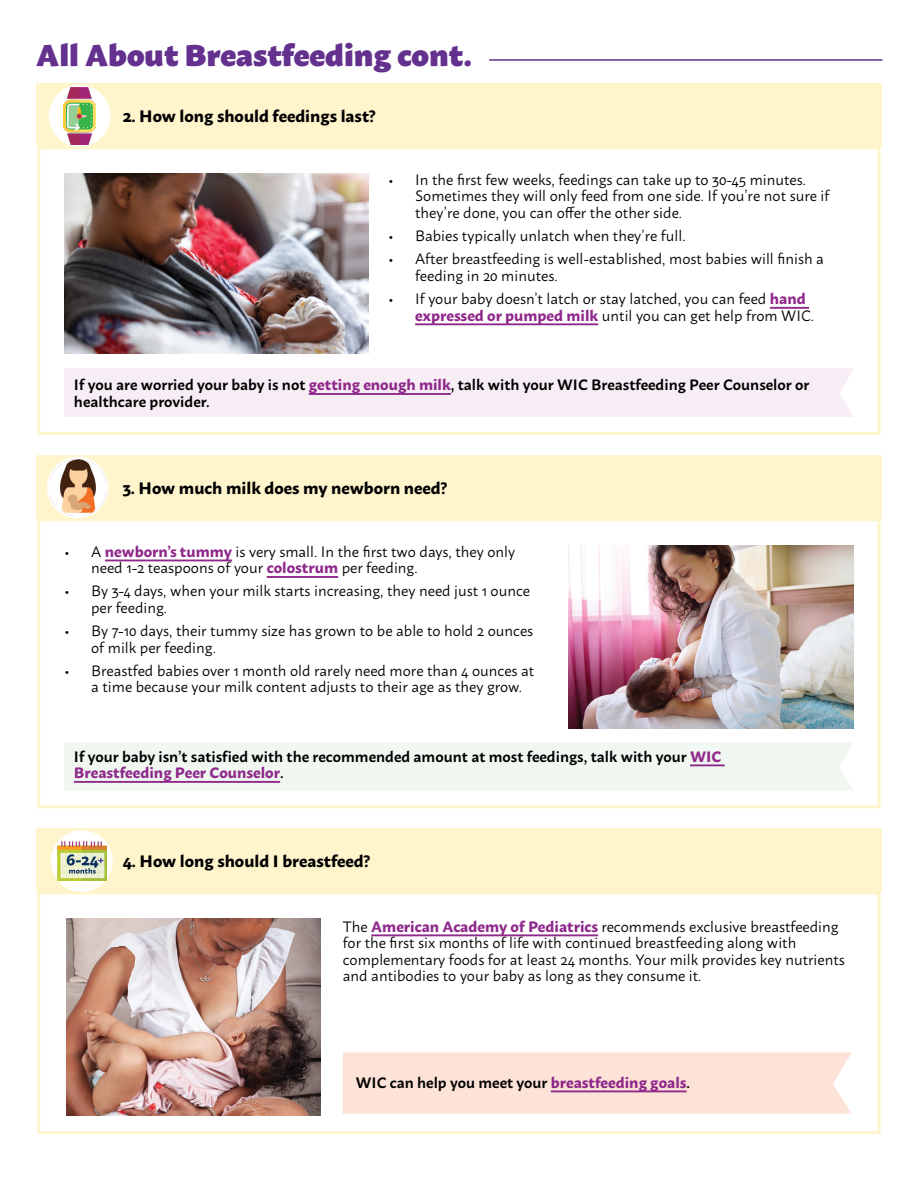
<style>
.page{position:relative;width:918px;height:1188px;background:#fff}
.page>*{position:absolute;margin:0;border:0;box-sizing:border-box;transform-origin:0 0}
.t1{font:900 30px "Macho";color:#64318f}
.t2{font:700 16.5px "Macho";color:#000}
.t3{font:15px/16.5px "Macho";color:#000}
.t4{font:600 15px/16.5px "Macho";color:#000}
.s1{font-weight:700;color:#8f298b}
</style>
<div class="page">
<hr style="left:489px;top:59px;width:393px;height:2px;background:#64318f">
<div style="left:37px;top:892px;width:844px;height:242px;border:3px solid #fff5cd"></div>
<div style="left:36px;top:829px;width:846px;height:63px;background:#fff5cd"></div>
<hr style="left:371px;top:934px;width:227px;height:2px;background:#8f298b">
<img style="left:66px;top:919px;width:254px;height:197px">
<div style="left:343px;top:1052px;width:509px;height:62px;background:#fde3d7"></div>
<hr style="left:551px;top:1090px;width:136px;height:2px;background:#8f298b">
<div style="left:51px;top:830px;width:62px;height:62px;background:#fff;border-radius:50%"></div>
<img style="left:57px;top:842px;width:49px;height:39px">
<div style="left:37px;top:518px;width:844px;height:290px;border:3px solid #fff5cd"></div>
<div style="left:36px;top:455px;width:846px;height:63px;background:#fff5cd"></div>
<hr style="left:105px;top:560px;width:127px;height:1px;background:#8f298b">
<hr style="left:267px;top:576px;width:71px;height:2px;background:#8f298b">
<img style="left:569px;top:545px;width:285px;height:183px">
<div style="left:64px;top:742px;width:789px;height:48px;background:#f0f8f1"></div>
<hr style="left:690px;top:764px;width:35px;height:2px;background:#8f298b">
<hr style="left:74px;top:781px;width:206px;height:2px;background:#8f298b">
<div style="left:47px;top:457px;width:61px;height:61px;background:#fff;border-radius:50%"></div>
<img style="left:49px;top:459px;width:57px;height:57px">
<div style="left:37px;top:146px;width:844px;height:289px;border:3px solid #fff5cd"></div>
<div style="left:36px;top:83px;width:846px;height:63px;background:#fff5cd"></div>
<hr style="left:770px;top:307px;width:39px;height:2px;background:#8f298b">
<hr style="left:415px;top:323px;width:183px;height:2px;background:#8f298b">
<img style="left:64px;top:173px;width:305px;height:181px">
<div style="left:64px;top:368px;width:789px;height:49px;background:#f7edf5"></div>
<hr style="left:309px;top:393px;width:142px;height:2px;background:#8f298b">
<div style="left:49px;top:85px;width:61px;height:62px;background:#fff;border-radius:50%"></div>
<img style="left:64px;top:87px;width:32px;height:57px">
<p class="t1" style="left:36px;top:28px;width:437px">All About Breastfeeding cont.</p>
<p class="t2" style="left:123px;top:101px;width:254px">2. How long should feedings last?</p>
<p class="t3" style="left:415px;top:170px;width:416px;text-indent:-27px">• In the first few weeks, feedings can take up to 30-45 minutes.<br>Sometimes they will only feed from one side. If you’re not sure if they’re done, you can offer the other side.</p>
<p class="t3" style="left:388px;top:226px;width:299px">• Babies typically unlatch when they’re full.</p>
<p class="t3" style="left:415px;top:249px;width:410px;text-indent:-27px">• After breastfeeding is well-established, most babies will finish a feeding in 20 minutes.</p>
<p class="t3" style="left:415px;top:289px;width:400px;text-indent:-27px">• If your baby doesn’t latch or stay latched, you can feed <span class="s1">hand expressed or pumped milk</span> until you can get help from WIC.</p>
<p class="t4" style="left:74px;top:375px;width:737px">If you are worried your baby is not <span class="s1">getting enough milk</span>, talk with your WIC Breastfeeding Peer Counselor or healthcare provider.</p>
<p class="t2" style="left:123px;top:473px;width:326px">3. How much milk does my newborn need?</p>
<p class="t3" style="left:91px;top:542px;width:426px;text-indent:-27px">• A <span class="s1">newborn’s tummy</span> is very small. In the first two days, they only need 1-2 teaspoons of your <span class="s1">colostrum</span> per feeding.</p>
<p class="t3" style="left:91px;top:581px;width:440px;text-indent:-27px">• By 3-4 days, when your milk starts increasing, they need just 1 ounce per feeding.</p>
<p class="t3" style="left:91px;top:621px;width:444px;text-indent:-27px">• By 7-10 days, their tummy size has grown to be able to hold 2 ounces of milk per feeding.</p>
<p class="t3" style="left:91px;top:661px;width:445px;text-indent:-27px">• Breastfed babies over 1 month old rarely need more than 4 ounces at a time because your milk content adjusts to their age as they grow.</p>
<p class="t4" style="left:74px;top:747px;width:649px">If your baby isn’t satisfied with the recommended amount at most feedings, talk with your <span class="s1">WIC<br>Breastfeeding Peer Counselor</span>.</p>
<p class="t2" style="left:123px;top:846px;width:249px">4. How long should I breastfeed?</p>
<p class="t3" style="left:343px;top:917px;width:504px">The <span class="s1">American Academy of Pediatrics</span> recommends exclusive breastfeeding for the first six months of life with continued breastfeeding along with complementary foods for at least 24 months. Your milk provides key nutrients and antibodies to your baby as long as they consume it.</p>
<p class="t4" style="left:356px;top:1073px;width:336px">WIC can help you meet your <span class="s1">breastfeeding goals</span>.</p>
</div>
